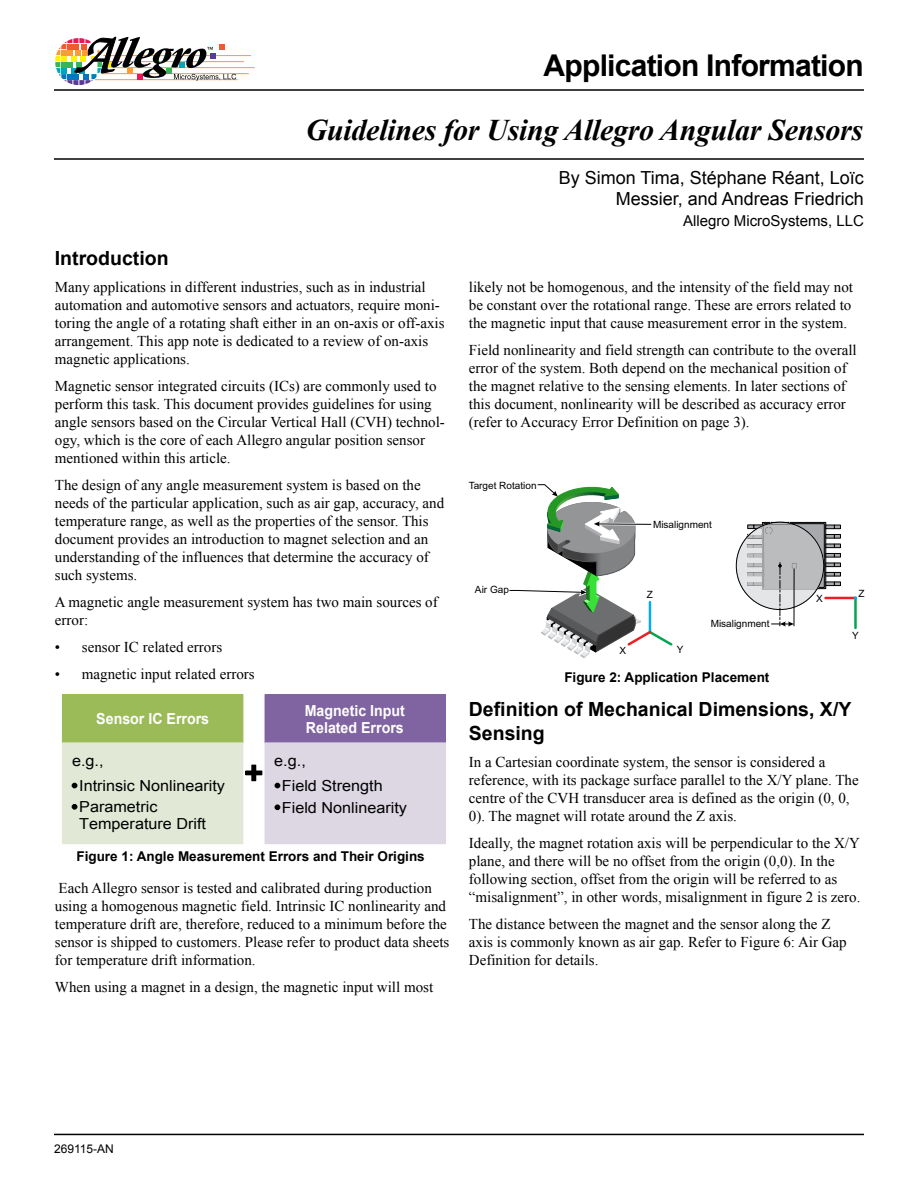
<style>
.page{position:relative;width:918px;height:1188px;background:#fff}
.page>*{position:absolute;margin:0;border:0;box-sizing:border-box;transform-origin:0 0}
.t1{font:italic 700 30px "Times New Roman";letter-spacing:-.01em;color:#000}
.t2{font:700 30px "Arial";letter-spacing:-.025em;color:#000}
.t3{font:700 19.5px/23.4px "Arial";color:#000}
.t4{font:18px/21px "Arial";color:#000;text-align:right}
.t5{font:15.15px/21.3px "Arial";color:#000001;scale:1.07 1}
.t6{font:700 15.15px/17px "Arial";color:#fff;scale:.93 1}
.t7{font:15px/18px "Times New Roman";color:#000}
.t8{font:15px "Arial";color:#000}
.t9{font:700 13.5px "Arial";color:#000}
.t10{font:12px "Arial";color:#000}
.t11{font:10.05px "Arial";color:#000}
</style>
<div class="page">
<hr style="left:54px;top:158px;width:810px;height:2px;background:#000">
<hr style="left:54px;top:89px;width:810px;height:2px;background:#000">
<hr style="left:54px;top:1134px;width:810px;height:1px;background:#000">
<hr style="left:101px;top:73px;width:148px;height:1px;background:#f99d34">
<hr style="left:103px;top:67px;width:152px;height:1px;background:#f99d34">
<hr style="left:95px;top:79px;width:142px;height:1px;background:#f99d34">
<hr style="left:103px;top:55px;width:148px;height:1px;background:#f99d34">
<hr style="left:104px;top:61px;width:140px;height:1px;background:#f99d34">
<svg style="left:55px;top:37px;width:181px;height:48px"></svg>
<div style="left:62px;top:695px;width:181px;height:48px;background:#9bbb59"></div>
<div style="left:62px;top:694px;width:181px;height:49px;border:1px solid #9bbb59"></div>
<div style="left:265px;top:695px;width:181px;height:48px;background:#8064a2"></div>
<div style="left:265px;top:694px;width:181px;height:49px;border:1px solid #8064a2"></div>
<div style="left:62px;top:743px;width:181px;height:101px;background:#e1e9d6"></div>
<div style="left:265px;top:743px;width:181px;height:101px;background:#dcd7e3"></div>
<div style="left:252px;top:765px;width:4px;height:16px;border:1px solid #000001"></div>
<div style="left:246px;top:771px;width:16px;height:4px;border:1px solid #000001"></div>
<svg style="left:72px;top:783px;width:5px;height:5px"></svg>
<svg style="left:72px;top:804px;width:5px;height:5px"></svg>
<svg style="left:275px;top:783px;width:5px;height:5px"></svg>
<svg style="left:275px;top:805px;width:5px;height:5px"></svg>
<svg style="left:509px;top:484px;width:348px;height:174px"></svg>
<h1 class="t2" style="left:544px;top:45px;width:322px">Application Information</h1>
<h1 class="t1" style="left:306px;top:109px;width:559px">Guidelines for Using Allegro Angular Sensors</h1>
<h2 class="t3" style="left:55px;top:247px;width:115px">Introduction</h2>
<p class="t7" style="left:55px;top:277px;width:391px">Many applications in different industries, such as in industrial automation and automotive sensors and actuators, require moni&shy;toring the angle of a rotating shaft either in an on-axis or off-axis arrangement. This app note is dedicated to a review of on-axis magnetic applications.</p>
<p class="t7" style="left:55px;top:376px;width:392px">Magnetic sensor integrated circuits (ICs) are commonly used to perform this task. This document provides guidelines for using angle sensors based on the Circular Vertical Hall (CVH) technol&shy;ogy, which is the core of each Allegro angular position sensor mentioned within this article.</p>
<p class="t7" style="left:55px;top:475px;width:391px">The design of any angle measurement system is based on the needs of the particular application, such as air gap, accuracy, and temperature range, as well as the properties of the sensor. This document provides an introduction to magnet selection and an understanding of the influences that determine the accuracy of such systems.</p>
<p class="t7" style="left:55px;top:592px;width:384px">A magnetic angle measurement system has two main sources of error:</p>
<p class="t7" style="left:55px;top:637px;width:169px">• sensor IC related errors</p>
<p class="t7" style="left:55px;top:664px;width:201px">• magnetic input related errors</p>
<p class="t6" style="left:96px;top:711px;width:123px">Sensor IC Errors</p>
<p class="t6" style="left:305px;top:702px;width:109px">Magnetic Input<br>Related Errors</p>
<p class="t5" style="left:72px;top:750px;width:31px">e.g.,</p>
<p class="t5" style="left:274px;top:750px;width:31px">e.g.,</p>
<p class="t5" style="left:79px;top:775px;width:138px">Intrinsic Nonlinearity<br>Parametric</p>
<p class="t5" style="left:79px;top:813px;width:120px">Temperature Drift</p>
<p class="t5" style="left:282px;top:775px;width:118px;line-height:21.8px">Field Strength<br>Field Nonlinearity</p>
<p class="t9" style="left:76px;top:848px;width:350px">Figure 1: Angle Measurement Errors and Their Origins</p>
<p class="t7" style="left:55px;top:878px;width:396px">Each Allegro sensor is tested and calibrated during production using a homogenous magnetic field. Intrinsic IC nonlinearity and temperature drift are, therefore, reduced to a minimum before the sensor is shipped to customers. Please refer to product data sheets for temperature drift information.</p>
<p class="t7" style="left:55px;top:977px;width:380px">When using a magnet in a design, the magnetic input will most</p>
<p class="t4" style="left:559px;top:167px;width:307px">By Simon Tima, Stéphane Réant, Loïc<br>Messier, and Andreas Friedrich</p>
<p class="t8" style="left:683px;top:211px;width:182px">Allegro MicroSystems, LLC</p>
<p class="t7" style="left:469px;top:278px;width:386px;text-align:justify">likely not be homogenous, and the intensity of the field may not be constant over the rotational range. These are errors related to the magnetic input that cause measurement error in the system.</p>
<p class="t7" style="left:469px;top:341px;width:389px">Field nonlinearity and field strength can contribute to the overall error of the system. Both depend on the mechanical position of the magnet relative to the sensing elements. In later sections of this document, nonlinearity will be described as accuracy error (refer to Accuracy Error Definition on page 3).</p>
<p class="t11" style="left:469px;top:481px;width:69px">Target Rotation</p>
<p class="t11" style="left:475px;top:586px;width:35px">Air Gap</p>
<p class="t11" style="left:653px;top:521px;width:60px">Misalignment</p>
<p class="t11" style="left:647px;top:591px;width:8px">Z</p>
<p class="t11" style="left:858px;top:590px;width:8px">Z</p>
<p class="t11" style="left:711px;top:620px;width:60px">Misalignment</p>
<p class="t11" style="left:816px;top:594px;width:8px">X</p>
<p class="t11" style="left:620px;top:647px;width:8px">X</p>
<p class="t11" style="left:677px;top:646px;width:8px">Y</p>
<p class="t9" style="left:564px;top:668px;width:207px">Figure 2: Application Placement</p>
<p class="t11" style="left:852px;top:632px;width:8px">Y</p>
<h2 class="t3" style="left:469px;top:698px;width:384px">Definition of Mechanical Dimensions, X/Y<br>Sensing</h2>
<p class="t7" style="left:469px;top:753px;width:391px">In a Cartesian coordinate system, the sensor is considered a reference, with its package surface parallel to the X/Y plane. The centre of the CVH transducer area is defined as the origin (0, 0, 0). The magnet will rotate around the Z axis.</p>
<p class="t7" style="left:469px;top:834px;width:393px">Ideally, the magnet rotation axis will be perpendicular to the X/Y plane, and there will be no offset from the origin (0,0). In the following section, offset from the origin will be referred to as “misalignment”, in other words, misalignment in figure 2 is zero.</p>
<p class="t7" style="left:469px;top:915px;width:379px">The distance between the magnet and the sensor along the Z axis is commonly known as air gap. Refer to Figure 6: Air Gap<br>Definition for details.</p>
<p class="t10" style="left:54px;top:1141px;width:61px">269115-AN</p>
</div>
